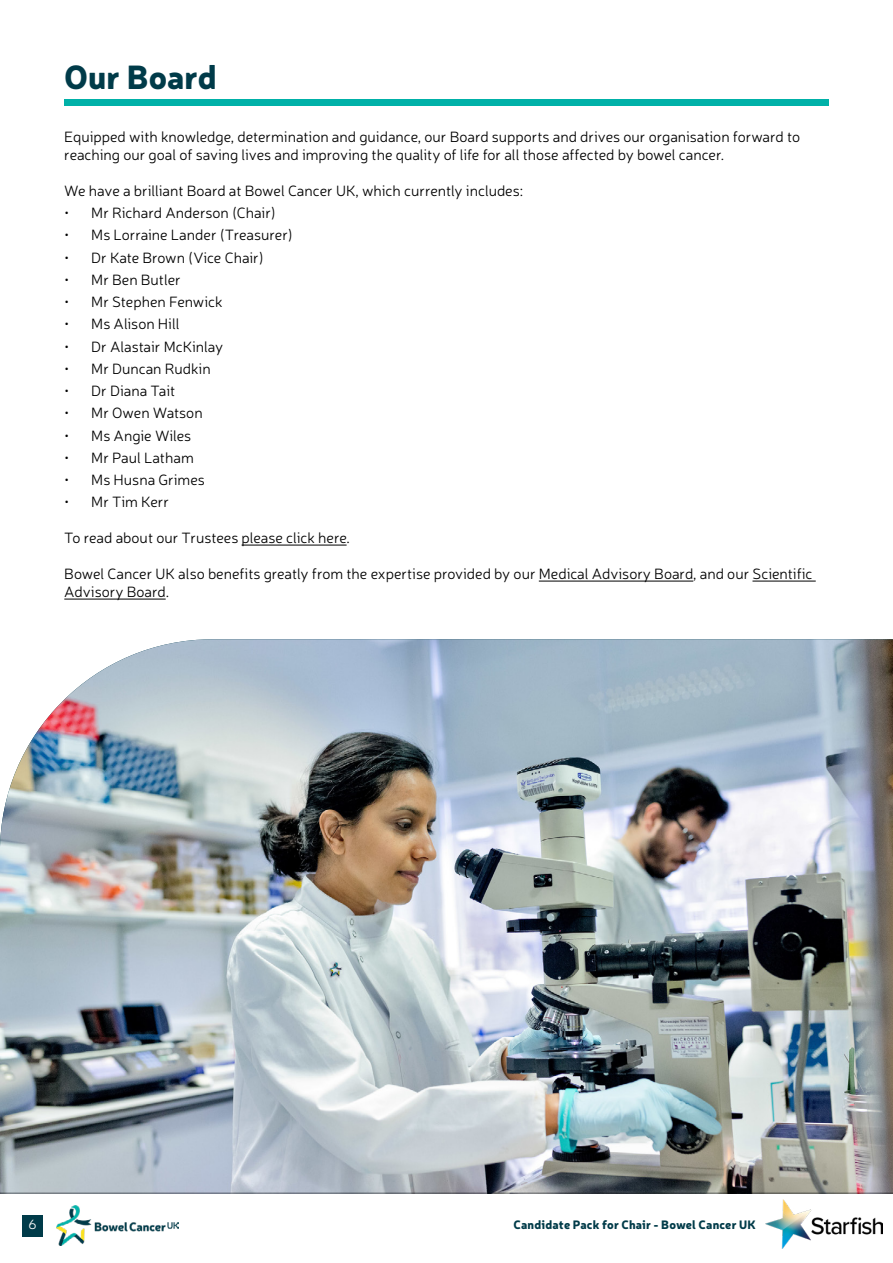
<style>
.page{position:relative;width:893px;height:1263px;background:#fff}
.page>*{position:absolute;margin:0;border:0;box-sizing:border-box;transform-origin:0 0}
.t1{font:900 33px "Neris";color:#003b49}
.t2{font:300 15px/18px "Neris";color:#000}
.t3{font:300 13.5px "Neris";color:#fff}
.t4{font:900 12px "Neris";letter-spacing:.015em;color:#003b49}
</style>
<div class="page">
<img style="left:765px;top:1200px;width:117px;height:48px">
<div style="left:22px;top:1215px;width:21px;height:21px;background:#003b49"></div>
<img style="left:56px;top:1205px;width:123px;height:41px">
<hr style="left:242px;top:545px;width:105px;height:1px;background:#000">
<hr style="left:539px;top:581px;width:154px;height:1px;background:#000">
<hr style="left:752px;top:581px;width:64px;height:1px;background:#000">
<hr style="left:64px;top:599px;width:102px;height:1px;background:#000">
<div style="left:64px;top:100px;width:764px;height:6px;background:#00b1a8"></div>
<img style="left:0;top:639px;width:893px;height:555px">
<h1 class="t1" style="left:64px;top:52px;width:154px">Our Board</h1>
<p class="t2" style="left:64px;top:127px;width:737px">Equipped with knowledge, determination and guidance, our Board supports and drives our organisation forward to reaching our goal of saving lives and improving the quality of life for all those affected by bowel cancer.</p>
<p class="t2" style="left:64px;top:181px;width:460px">We have a brilliant Board at Bowel Cancer UK, which currently includes:</p>
<p class="t2" style="left:64px;top:203px;width:213px">• Mr Richard Anderson (Chair)</p>
<p class="t2" style="left:64px;top:226px;width:230px">• Ms Lorraine Lander (Treasurer)</p>
<p class="t2" style="left:64px;top:248px;width:201px">• Dr Kate Brown (Vice Chair)</p>
<p class="t2" style="left:64px;top:270px;width:118px">• Mr Ben Butler</p>
<p class="t2" style="left:64px;top:292px;width:160px">• Mr Stephen Fenwick</p>
<p class="t2" style="left:64px;top:315px;width:117px">• Ms Alison Hill</p>
<p class="t2" style="left:64px;top:337px;width:160px">• Dr Alastair McKinlay</p>
<p class="t2" style="left:64px;top:359px;width:148px">• Mr Duncan Rudkin</p>
<p class="t2" style="left:64px;top:381px;width:112px">• Dr Diana Tait</p>
<p class="t2" style="left:64px;top:404px;width:140px">• Mr Owen Watson</p>
<p class="t2" style="left:64px;top:426px;width:129px">• Ms Angie Wiles</p>
<p class="t2" style="left:64px;top:448px;width:131px">• Mr Paul Latham</p>
<p class="t2" style="left:64px;top:470px;width:142px">• Ms Husna Grimes</p>
<p class="t2" style="left:64px;top:493px;width:106px">• Mr Tim Kerr</p>
<p class="t2" style="left:64px;top:529px;width:287px">To read about our Trustees please click here.</p>
<p class="t2" style="left:64px;top:565px;width:750px">Bowel Cancer UK also benefits greatly from the expertise provided by our Medical Advisory Board, and our Scientific<br>Advisory Board.</p>
<p class="t3" style="left:28px;top:1216px;width:10px">6</p>
<p class="t4" style="left:513px;top:1215px;width:244px">Candidate Pack for Chair - Bowel Cancer UK</p>
</div>
